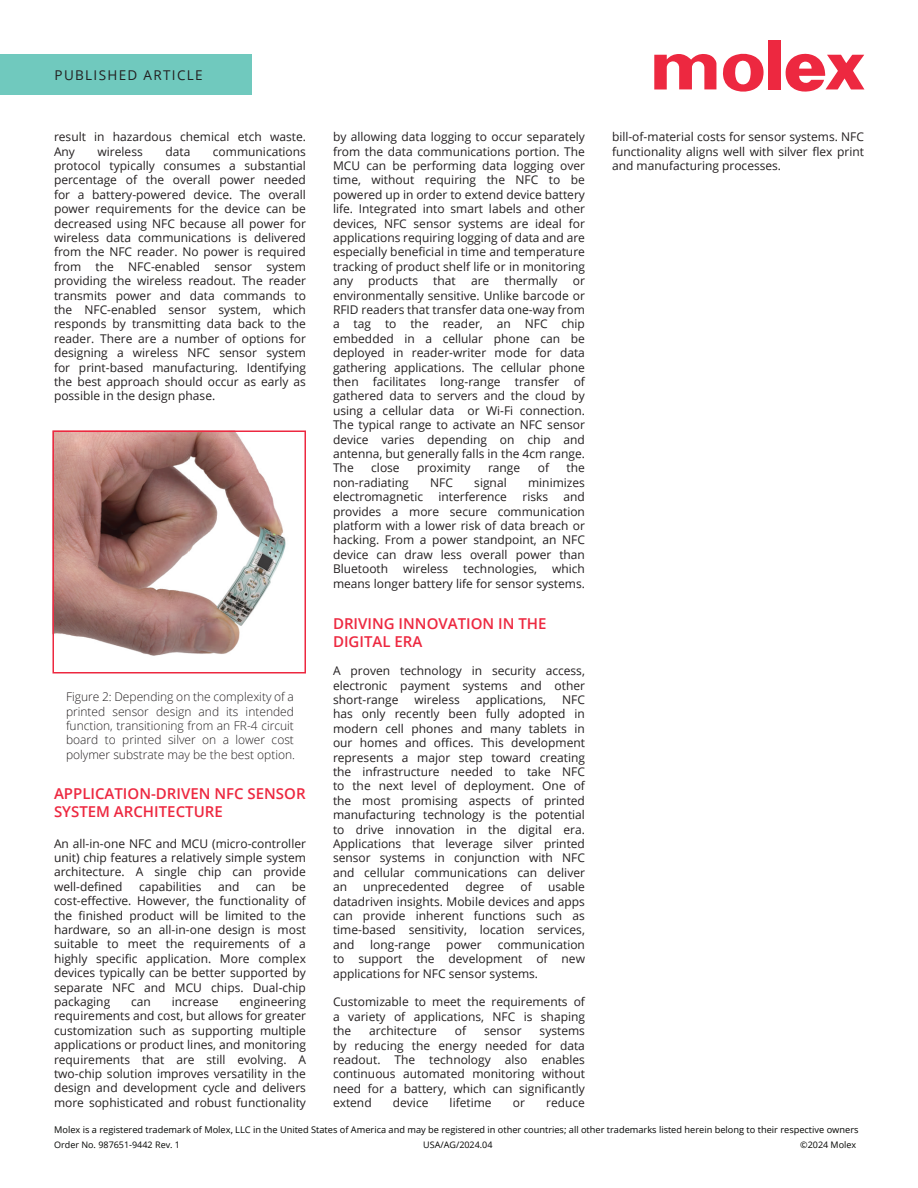
<style>
.page{position:relative;width:918px;height:1188px;background:#fff}
.page>*{position:absolute;margin:0;border:0;box-sizing:border-box;transform-origin:0 0}
.t1{font:600 15px/18px "Open Sans";color:#ed2840}
.t2{font:13.5px "Open Sans";letter-spacing:.1em;color:#231f20}
.t3{font:12px/14.4px "Open Sans";color:#231f20;text-align:justify}
.t4{font:300 12px/14.4px "Open Sans";color:#231f20;text-align:justify}
.t5{font:9.3px "Open Sans";color:#040503}
.t6{font:9px "Open Sans";color:#040503}
</style>
<div class="page">
<svg style="left:654px;top:54px;width:62px;height:35px"></svg>
<svg style="left:723px;top:53px;width:41px;height:39px"></svg>
<svg style="left:785px;top:53px;width:79px;height:39px"></svg>
<div style="left:768px;top:40px;width:12px;height:49px;background:#ed2840"></div>
<div style="left:0;top:54px;width:252px;height:40px;background:#70c9be"></div>
<img style="left:55px;top:433px;width:231px;height:223px">
<div style="left:52px;top:430px;width:254px;height:244px;border:2px solid #ed2840"></div>
<p class="t2" style="left:55px;top:66px;width:150px">PUBLISHED ARTICLE</p>
<p class="t3" style="left:54px;top:129px;width:253px">result in hazardous chemical etch waste.<br>Any</p>
<p class="t3" style="left:98px;top:144px;width:47px">wireless</p>
<p class="t3" style="left:165px;top:144px;width:26px">data</p>
<p class="t3" style="left:54px;top:144px;width:254px;text-indent:159px">communications protocol typically consumes a substantial percentage of the overall power needed for a battery-powered device. The overall power requirements for the device can be decreased using NFC because all power for wireless data communications is delivered from the NFC reader. No power is required from the NFC-enabled sensor system providing the wireless readout. The reader transmits power and data commands to the NFC-enabled sensor system, which responds by transmitting data back to the reader. There are a number of options for designing a wireless NFC sensor system for print-based manufacturing. Identifying the best approach should occur as early as possible in the design phase.</p>
<p class="t4" style="left:66px;top:689px;width:231px">Figure 2: Depending on the complexity of a printed sensor design and its intended function, transitioning from an FR-4 circuit board to printed silver on a lower cost polymer substrate may be the best option.</p>
<p class="t1" style="left:54px;top:784px;width:253px">APPLICATION-DRIVEN NFC SENSOR<br>SYSTEM ARCHITECTURE</p>
<p class="t3" style="left:54px;top:836px;width:254px">An all-in-one NFC and MCU (micro-controller unit) chip features a relatively simple system architecture. A single chip can provide well-defined</p>
<p class="t3" style="left:54px;top:879px;width:254px;text-indent:238px">be cost-effective. However, the functionality of the finished product will be limited to the hardware, so an all-in-one design is most suitable to meet the requirements of a highly specific application. More complex devices typically can be better supported by separate NFC and MCU chips. Dual-chip packaging</p>
<p class="t3" style="left:139px;top:879px;width:64px">capabilities</p>
<p class="t3" style="left:218px;top:879px;width:23px">and</p>
<p class="t3" style="left:256px;top:879px;width:21px">can</p>
<p class="t3" style="left:54px;top:994px;width:254px;text-indent:186px">engineering requirements and cost, but allows for greater customization such as supporting multiple applications or product lines, and monitoring requirements that are still evolving. A two-chip solution improves versatility in the design and development cycle and delivers more sophisticated and robust functionality</p>
<p class="t3" style="left:131px;top:994px;width:21px">can</p>
<p class="t3" style="left:172px;top:994px;width:48px">increase</p>
<p class="t3" style="left:333px;top:129px;width:254px">by allowing data logging to occur separately from the data communications portion. The MCU can be performing data logging over time, without requiring the NFC to be powered up in order to extend device battery life. Integrated into smart labels and other devices, NFC sensor systems are ideal for applications requiring logging of data and are especially beneficial in time and temperature tracking of product shelf life or in monitoring any</p>
<p class="t3" style="left:368px;top:273px;width:51px">products</p>
<p class="t3" style="left:433px;top:273px;width:24px">that</p>
<p class="t3" style="left:471px;top:273px;width:20px">are</p>
<p class="t3" style="left:504px;top:273px;width:55px">thermally</p>
<p class="t3" style="left:333px;top:273px;width:254px;text-indent:240px">or environmentally sensitive. Unlike barcode or RFID readers that transfer data one-way from a tag to the reader, an NFC chip embedded in a cellular phone can be deployed in reader-writer mode for data gathering applications. The cellular phone then facilitates long-range transfer of gathered data to servers and the cloud by using a cellular data or Wi-Fi connection.<br>The typical range to activate an NFC sensor device varies depending on chip and antenna, but generally falls in the 4cm range.<br>The</p>
<p class="t3" style="left:371px;top:460px;width:30px">close</p>
<p class="t3" style="left:417px;top:460px;width:55px">proximity</p>
<p class="t3" style="left:488px;top:460px;width:34px">range</p>
<p class="t3" style="left:538px;top:460px;width:13px">of</p>
<p class="t3" style="left:567px;top:460px;width:20px">the</p>
<p class="t3" style="left:333px;top:475px;width:77px">non-radiating</p>
<p class="t3" style="left:430px;top:475px;width:24px">NFC</p>
<p class="t3" style="left:474px;top:475px;width:34px">signal</p>
<p class="t3" style="left:528px;top:475px;width:58px">minimizes</p>
<p class="t3" style="left:333px;top:489px;width:92px">electromagnetic</p>
<p class="t3" style="left:439px;top:489px;width:70px">interference</p>
<p class="t3" style="left:522px;top:489px;width:27px">risks</p>
<p class="t3" style="left:333px;top:489px;width:254px;text-indent:231px">and provides a more secure communication platform with a lower risk of data breach or hacking. From a power standpoint, an NFC device can draw less overall power than Bluetooth wireless technologies, which means longer battery life for sensor systems.</p>
<p class="t1" style="left:333px;top:614px;width:215px">DRIVING INNOVATION IN THE<br>DIGITAL ERA</p>
<p class="t3" style="left:333px;top:663px;width:254px">A proven technology in security access, electronic payment systems and other short-range</p>
<p class="t3" style="left:415px;top:692px;width:47px">wireless</p>
<p class="t3" style="left:476px;top:692px;width:72px">applications,</p>
<p class="t3" style="left:333px;top:692px;width:254px;text-indent:229px">NFC has only recently been fully adopted in modern cell phones and many tablets in our homes and offices. This development represents a major step toward creating the infrastructure needed to take NFC to the next level of deployment. One of the most promising aspects of printed manufacturing technology is the potential to drive innovation in the digital era.<br>Applications that leverage silver printed sensor systems in conjunction with NFC and cellular communications can deliver an</p>
<p class="t3" style="left:363px;top:879px;width:87px">unprecedented</p>
<p class="t3" style="left:465px;top:879px;width:41px">degree</p>
<p class="t3" style="left:521px;top:879px;width:13px">of</p>
<p class="t3" style="left:333px;top:879px;width:254px;text-indent:215px">usable datadriven insights. Mobile devices and apps can provide inherent functions such as time-based sensitivity, location services, and</p>
<p class="t3" style="left:370px;top:937px;width:62px">long-range</p>
<p class="t3" style="left:446px;top:937px;width:37px">power</p>
<p class="t3" style="left:333px;top:937px;width:254px;text-indent:165px">communication to support the development of new applications for NFC sensor systems.</p>
<p class="t3" style="left:333px;top:994px;width:254px">Customizable to meet the requirements of a variety of applications, NFC is shaping the</p>
<p class="t3" style="left:369px;top:1023px;width:69px">architecture</p>
<p class="t3" style="left:455px;top:1023px;width:13px">of</p>
<p class="t3" style="left:484px;top:1023px;width:39px">sensor</p>
<p class="t3" style="left:333px;top:1023px;width:254px;text-indent:207px">systems by reducing the energy needed for data readout. The technology also enables continuous automated monitoring without need for a battery, which can significantly extend</p>
<p class="t3" style="left:393px;top:1095px;width:37px">device</p>
<p class="t3" style="left:450px;top:1095px;width:44px">lifetime</p>
<p class="t3" style="left:513px;top:1095px;width:14px">or</p>
<p class="t3" style="left:546px;top:1095px;width:40px">reduce</p>
<p class="t3" style="left:612px;top:129px;width:254px">bill-of-material costs for sensor systems. NFC functionality aligns well with silver flex print and manufacturing processes.</p>
<p class="t5" style="left:54px;top:1124px;width:806px">Molex is a registered trademark of Molex, LLC in the United States of America and may be registered in other countries; all other trademarks listed herein belong to their respective owners</p>
<p class="t6" style="left:423px;top:1139px;width:71px">USA/AG/2024.04</p>
<p class="t6" style="left:800px;top:1139px;width:58px">©2024 Molex</p>
<p class="t6" style="left:54px;top:1139px;width:127px">Order No. 987651-9442 Rev. 1</p>
</div>
